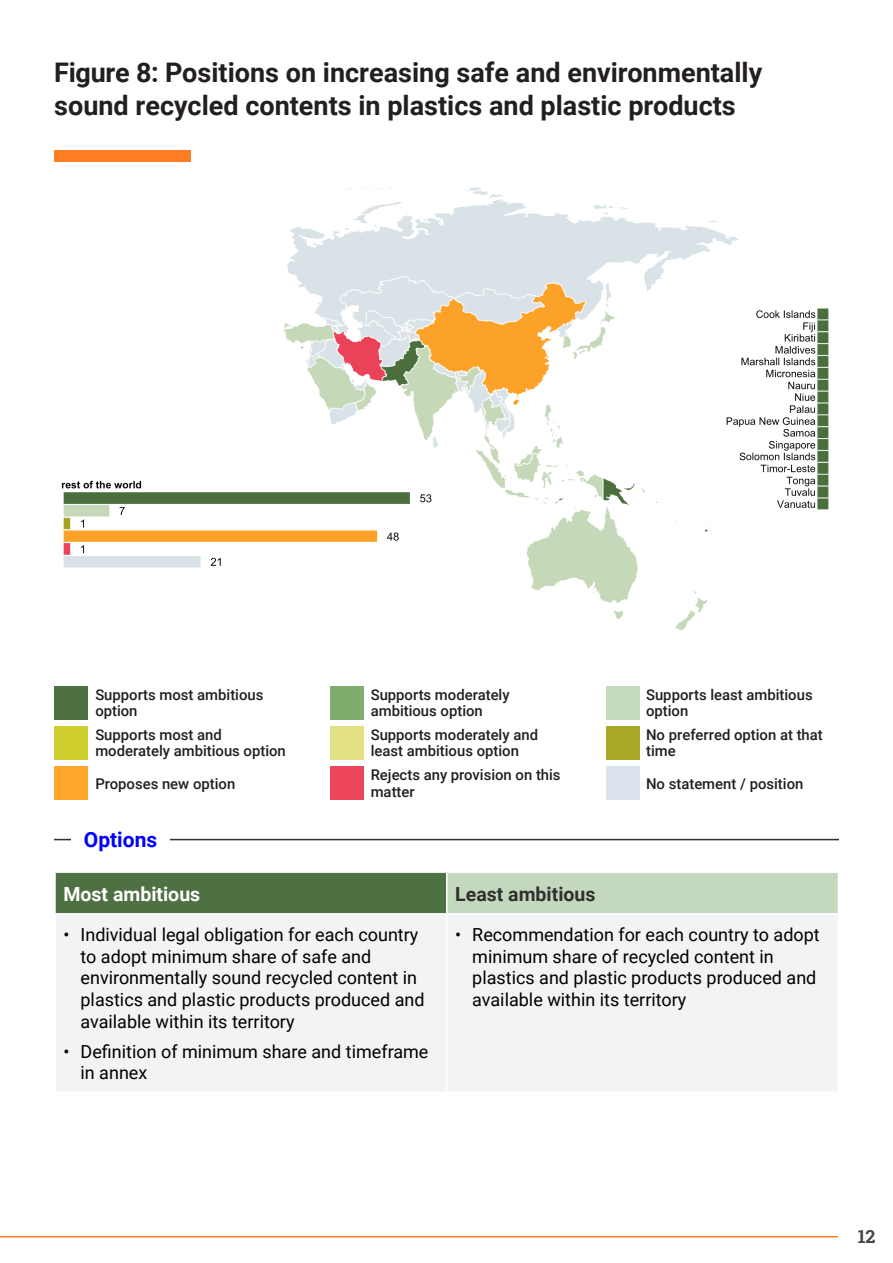
<style>
.page{position:relative;width:893px;height:1263px;background:#fff}
.page>*{position:absolute;margin:0;border:0;box-sizing:border-box;transform-origin:0 0}
.Heading_1{font:700 27px/33px "Roboto";color:#231f20}
.t1{font:700 21px "Roboto";color:#00f}
.t2{font:700 19.5px "Roboto";color:#303030}
.t3{font:700 19.5px "Roboto";color:#fff}
.t4{font:18px/21.6px "Roboto";color:#000}
.t5{font:700 18px "Roboto Slab";color:#454647}
.t6{font:500 14.85px/16.2px "Roboto";color:#231f20}
</style>
<div class="page">
<hr style="left:0;top:1236px;width:893px;height:1px;background:#ff7d22">
<div style="left:839px;top:1209px;width:54px;height:54px;background:#fff"></div>
<div style="left:55px;top:872px;width:392px;height:42px;background:#4e7144"></div>
<div style="left:447px;top:872px;width:391px;height:42px;background:#c4d8bd"></div>
<div style="left:56px;top:915px;width:781px;height:176px;background:#f2f3f4"></div>
<hr style="left:54px;top:871px;width:393px;height:2px;background:#fff">
<hr style="left:54px;top:873px;width:2px;height:40px;background:#fff">
<hr style="left:447px;top:871px;width:392px;height:2px;background:#fff">
<hr style="left:446px;top:873px;width:1px;height:40px;background:#fff">
<hr style="left:54px;top:913px;width:393px;height:1px;background:#fff">
<hr style="left:447px;top:913px;width:392px;height:1px;background:#fff">
<hr style="left:446px;top:914px;width:1px;height:177px;background:#fff">
<img style="left:61px;top:186px;width:768px;height:444px">
<hr style="left:54px;top:839px;width:785px;height:1px;background:#303030">
<div style="left:72px;top:825px;width:98px;height:28px;background:#fff"></div>
<div style="left:54px;top:150px;width:136px;height:12px;background:#ff7d22"></div>
<div style="left:54px;top:686px;width:34px;height:34px;background:#4e7144"></div>
<div style="left:330px;top:686px;width:33px;height:34px;background:#7ead6c"></div>
<div style="left:606px;top:686px;width:33px;height:34px;background:#c6dabd"></div>
<div style="left:54px;top:726px;width:34px;height:34px;background:#cecf2f"></div>
<div style="left:330px;top:726px;width:33px;height:34px;background:#e2e283"></div>
<div style="left:606px;top:726px;width:33px;height:34px;background:#a9a728"></div>
<div style="left:54px;top:766px;width:34px;height:34px;background:#fda629"></div>
<div style="left:330px;top:766px;width:33px;height:34px;background:#ed4559"></div>
<div style="left:606px;top:766px;width:33px;height:34px;background:#dae3eb"></div>
<p class="Heading_1" style="left:54px;top:55px;width:710px">Figure 8: Positions on increasing safe and environmentally sound recycled contents in plastics and plastic products</p>
<p class="t6" style="left:95px;top:686px;width:170px">Supports most ambitious option</p>
<p class="t6" style="left:371px;top:686px;width:140px">Supports moderately ambitious option</p>
<p class="t6" style="left:646px;top:686px;width:168px">Supports least ambitious option</p>
<p class="t6" style="left:95px;top:726px;width:192px">Supports most and moderately ambitious option</p>
<p class="t6" style="left:371px;top:726px;width:169px">Supports moderately and least ambitious option</p>
<p class="t6" style="left:646px;top:726px;width:178px">No preferred option at that time</p>
<p class="t6" style="left:95px;top:774px;width:141px">Proposes new option</p>
<p class="t6" style="left:371px;top:766px;width:191px">Rejects any provision on this matter</p>
<p class="t6" style="left:646px;top:774px;width:159px">No statement / position</p>
<p class="t1" style="left:84px;top:825px;width:75px">Options</p>
<p class="t3" style="left:63px;top:880px;width:138px">Most ambitious</p>
<p class="t2" style="left:455px;top:880px;width:142px">Least ambitious</p>
<p class="t4" style="left:81px;top:923px;width:346px;text-indent:-17px">• Individual legal obligation for each country to adopt minimum share of safe and environmentally sound recycled content in plastics and plastic products produced and available within its territory</p>
<p class="t4" style="left:81px;top:1040px;width:349px;text-indent:-17px">• Definition of minimum share and timeframe in annex</p>
<p class="t4" style="left:472px;top:923px;width:349px;text-indent:-17px">• Recommendation for each country to adopt minimum share of recycled content in plastics and plastic products produced and available within its territory</p>
<p class="t5" style="left:858px;top:1224px;width:19px">12</p>
</div>
